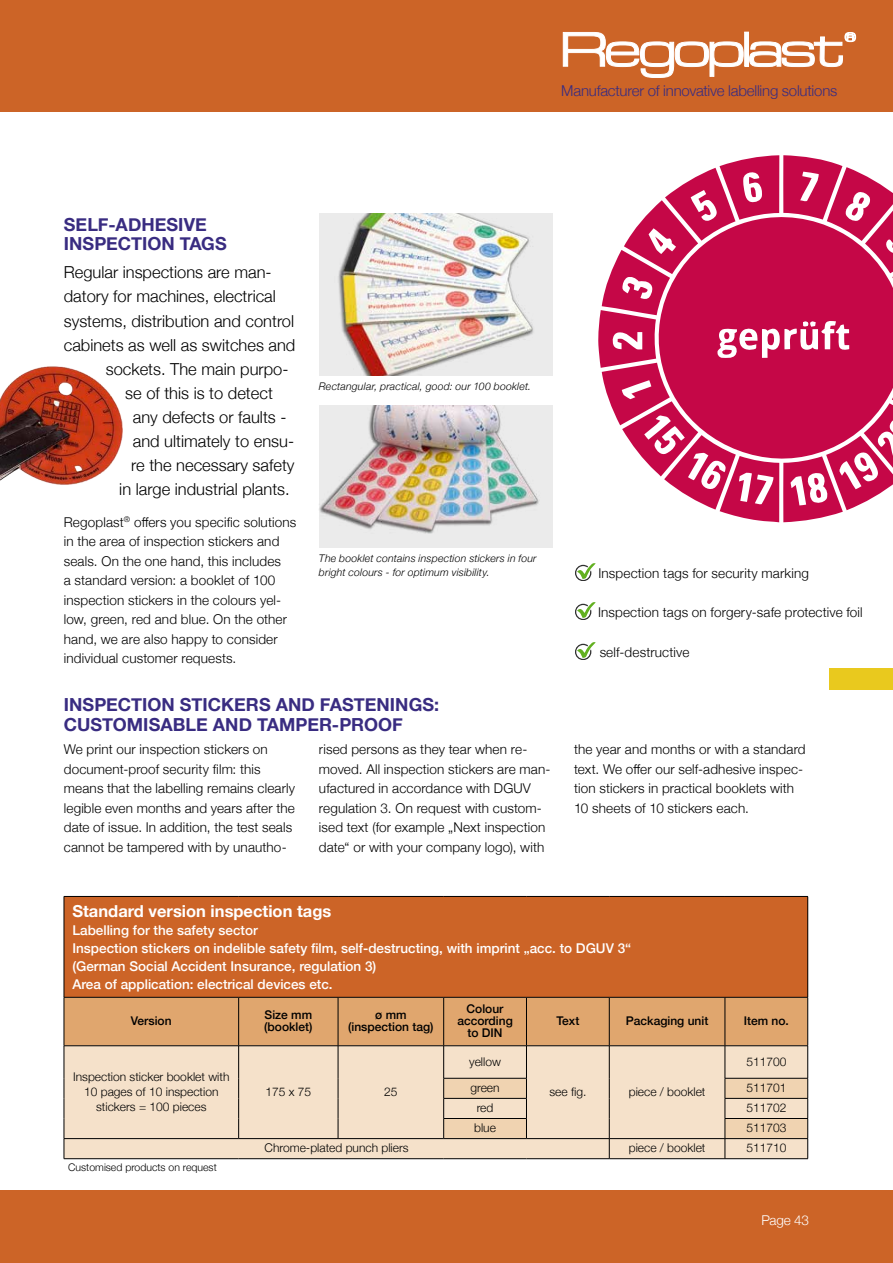
<style>
.page{position:relative;width:893px;height:1263px;background:#fff}
.page>*{position:absolute;margin:0;border:0;box-sizing:border-box;transform-origin:0 0}
.t1{font:50.7px "Eurostile Ext";letter-spacing:-.12em;color:#fff;scale:1.07 1}
.t2{font:700 18px/19.5px "Helvetica Neue";color:#392c81}
.t3{font:300 16.5px "Helvetica Neue";color:#000}
.t4{font:700 16.5px "Helvetica Neue";color:#fff}
.t5{font:300 15px "Helvetica Neue";letter-spacing:-.015em;color:#392c81}
.t6{font:300 13.5px/19.5px "Helvetica Neue";letter-spacing:.01em;color:#000}
.t7{font:500 13.5px/18px "Helvetica Neue";color:#fff}
.t8{font:300 13.5px "Helvetica Neue";letter-spacing:-.01em;color:#fff}
.t9{font:12.6px "Eurostile Ext";color:#fff;scale:1.07 1}
.t10{font:300 12px/15px "Helvetica Neue";color:#000;text-align:center}
.t11{font:500 12px/12px "Helvetica Neue";color:#000;text-align:center}
.t12{font:italic 300 10.5px/13.5px "Helvetica Neue";letter-spacing:.02em;color:#000}
.t13{font:300 10.5px "Helvetica Neue";color:#000}
</style>
<div class="page">
<div style="left:0;top:0;width:893px;height:112px;background:#cc6427"></div>
<div style="left:0;top:1191px;width:893px;height:72px;background:#cc6427"></div>
<svg style="left:563px;top:32px;width:180px;height:46px"></svg>
<svg style="left:749px;top:32px;width:107px;height:35px"></svg>
<img style="left:319px;top:213px;width:234px;height:162px">
<img style="left:319px;top:405px;width:234px;height:143px">
<svg style="left:575px;top:603px;width:20px;height:17px"></svg>
<svg style="left:598px;top:155px;width:295px;height:367px"></svg>
<img style="left:0;top:366px;width:122px;height:119px">
<div style="left:64px;top:896px;width:744px;height:101px;background:#cc6427"></div>
<div style="left:65px;top:998px;width:742px;height:47px;background:#e0a66e"></div>
<div style="left:65px;top:1046px;width:742px;height:112px;background:#f5e1ca"></div>
<hr style="left:64px;top:1138px;width:175px;height:1px;background:#000">
<hr style="left:238px;top:1046px;width:1px;height:32px;background:#000">
<hr style="left:338px;top:1046px;width:1px;height:32px;background:#000">
<hr style="left:443px;top:1046px;width:1px;height:32px;background:#000">
<hr style="left:526px;top:1046px;width:1px;height:32px;background:#000">
<hr style="left:609px;top:1046px;width:1px;height:32px;background:#000">
<hr style="left:725px;top:1046px;width:1px;height:32px;background:#000">
<svg style="left:238px;top:1078px;width:1px;height:60px"></svg>
<svg style="left:338px;top:1078px;width:1px;height:60px"></svg>
<hr style="left:239px;top:1138px;width:99px;height:1px;background:#000">
<hr style="left:338px;top:1138px;width:106px;height:1px;background:#000">
<hr style="left:64px;top:1046px;width:1px;height:32px;background:#000">
<hr style="left:807px;top:1046px;width:1px;height:32px;background:#000">
<svg style="left:64px;top:1078px;width:1px;height:80px"></svg>
<svg style="left:443px;top:1078px;width:365px;height:80px;background:#ead5bc"></svg>
<hr style="left:64px;top:896px;width:175px;height:1px;background:#000">
<hr style="left:64px;top:897px;width:1px;height:100px;background:#000">
<hr style="left:239px;top:896px;width:99px;height:1px;background:#000">
<hr style="left:338px;top:896px;width:106px;height:1px;background:#000">
<hr style="left:444px;top:896px;width:82px;height:1px;background:#000">
<hr style="left:526px;top:896px;width:83px;height:1px;background:#000">
<hr style="left:609px;top:896px;width:116px;height:1px;background:#000">
<hr style="left:725px;top:896px;width:83px;height:1px;background:#000">
<hr style="left:807px;top:897px;width:1px;height:100px;background:#000">
<hr style="left:64px;top:997px;width:175px;height:1px;background:#000">
<hr style="left:64px;top:997px;width:1px;height:48px;background:#000">
<hr style="left:239px;top:997px;width:99px;height:1px;background:#000">
<hr style="left:238px;top:997px;width:1px;height:48px;background:#000">
<hr style="left:338px;top:997px;width:106px;height:1px;background:#000">
<hr style="left:338px;top:997px;width:1px;height:48px;background:#000">
<hr style="left:444px;top:997px;width:82px;height:1px;background:#000">
<hr style="left:443px;top:997px;width:1px;height:48px;background:#000">
<hr style="left:526px;top:997px;width:83px;height:1px;background:#000">
<hr style="left:526px;top:997px;width:1px;height:48px;background:#000">
<hr style="left:609px;top:997px;width:116px;height:1px;background:#000">
<hr style="left:609px;top:997px;width:1px;height:48px;background:#000">
<hr style="left:725px;top:997px;width:83px;height:1px;background:#000">
<hr style="left:725px;top:997px;width:1px;height:48px;background:#000">
<hr style="left:807px;top:997px;width:1px;height:48px;background:#000">
<hr style="left:64px;top:1045px;width:175px;height:1px;background:#000">
<hr style="left:239px;top:1045px;width:99px;height:1px;background:#000">
<hr style="left:338px;top:1045px;width:106px;height:1px;background:#000">
<hr style="left:444px;top:1045px;width:82px;height:1px;background:#000">
<hr style="left:526px;top:1045px;width:83px;height:1px;background:#000">
<hr style="left:609px;top:1045px;width:116px;height:1px;background:#000">
<hr style="left:725px;top:1045px;width:83px;height:1px;background:#000">
<hr style="left:64px;top:1158px;width:175px;height:1px;background:#000">
<hr style="left:239px;top:1158px;width:99px;height:1px;background:#000">
<hr style="left:338px;top:1158px;width:106px;height:1px;background:#000">
<hr style="left:444px;top:1158px;width:82px;height:1px;background:#000">
<hr style="left:526px;top:1158px;width:83px;height:1px;background:#000">
<hr style="left:609px;top:1158px;width:116px;height:1px;background:#000">
<hr style="left:725px;top:1158px;width:83px;height:1px;background:#000">
<svg style="left:575px;top:564px;width:20px;height:17px"></svg>
<svg style="left:575px;top:643px;width:20px;height:17px"></svg>
<div style="left:829px;top:669px;width:64px;height:21px;background:#e9c91e"></div>
<h1 class="t1" style="left:558px;top:14px;width:269px">Regoplast</h1>
<p class="t9" style="left:844px;top:28px;width:13px">®</p>
<p class="t5" style="left:561px;top:79px;width:278px">Manufacturer of innovative labelling solutions</p>
<h2 class="t2" style="left:64px;top:215px;width:164px">SELF-ADHESIVE<br>INSPECTION TAGS</h2>
<p class="t3" style="left:64px;top:259px;width:209px">Regular inspections are man-</p>
<p class="t3" style="left:64px;top:283px;width:214px">datory for machines, electrical</p>
<p class="t3" style="left:64px;top:307px;width:232px">systems, distribution and control</p>
<p class="t3" style="left:64px;top:331px;width:233px">cabinets as well as switches and</p>
<p class="t3" style="left:106px;top:355px;width:184px">sockets. The main purpo-</p>
<p class="t3" style="left:125px;top:379px;width:149px">se of this is to detect</p>
<p class="t3" style="left:133px;top:403px;width:155px">any defects or faults -</p>
<p class="t3" style="left:133px;top:427px;width:163px">and ultimately to ensu-</p>
<p class="t3" style="left:131px;top:451px;width:165px">re the necessary safety</p>
<p class="t3" style="left:119px;top:475px;width:172px">in large industrial plants.</p>
<p class="t6" style="left:64px;top:511px;width:234px">Regoplast<sup>®</sup> offers you specific solutions in the area of inspection stickers and seals. On the one hand, this includes<br>a standard version: a booklet of 100 inspection stickers in the colours yel&shy;low, green, red and blue. On the other hand, we are also happy to consider individual customer requests.</p>
<h2 class="t2" style="left:64px;top:695px;width:377px">INSPECTION STICKERS AND FASTENINGS:<br>CUSTOMISABLE AND TAMPER-PROOF</h2>
<p class="t6" style="left:64px;top:739px;width:233px">We print our inspection stickers on document-proof security film: this means that the labelling remains clearly legible even months and years after the date of issue. In addition, the test seals cannot be tampered with by unautho-</p>
<p class="t6" style="left:319px;top:739px;width:233px">rised persons as they tear when re&shy;moved. All inspection stickers are man&shy;ufactured in accordance with DGUV regulation 3. On request with custom&shy;ised text (for example „Next inspection date“ or with your company logo), with</p>
<p class="t6" style="left:574px;top:739px;width:233px">the year and months or with a standard text. We offer our self-adhesive inspec&shy;tion stickers in practical booklets with 10 sheets of 10 stickers each.</p>
<p class="t12" style="left:319px;top:378px;width:214px">Rectangular, practical, good: our 100 booklet.</p>
<p class="t12" style="left:319px;top:551px;width:219px">The booklet contains inspection stickers in four bright colours - for optimum visibility.</p>
<p class="t6" style="left:598px;top:562px;width:212px">Inspection tags for security marking</p>
<p class="t6" style="left:598px;top:601px;width:266px">Inspection tags on forgery-safe protective foil</p>
<p class="t6" style="left:600px;top:641px;width:91px">self-destructive</p>
<p class="t4" style="left:72px;top:898px;width:260px">Standard version inspection tags</p>
<p class="t7" style="left:72px;top:920px;width:560px">Labelling for the safety sector<br>Inspection stickers on indelible safety film, self-destructing, with imprint „acc. to DGUV 3“ (German Social Accident Insurance, regulation 3)<br>Area of application: electrical devices etc.</p>
<p class="t11" style="left:131px;top:1014px;width:42px">Version</p>
<p class="t11" style="left:264px;top:1008px;width:50px;text-align:left">Size mm (booklet)</p>
<p class="t11" style="left:348px;top:1008px;width:87px">ø mm (inspection tag)</p>
<p class="t11" style="left:457px;top:1002px;width:57px">Colour according to DIN</p>
<p class="t11" style="left:556px;top:1014px;width:24px">Text</p>
<p class="t11" style="left:626px;top:1014px;width:84px">Packaging unit</p>
<p class="t11" style="left:744px;top:1014px;width:47px">Item no.</p>
<p class="t10" style="left:73px;top:1068px;width:158px">Inspection sticker booklet with<br>10 pages of 10 inspection stickers = 100 pieces</p>
<p class="t13" style="left:68px;top:1159px;width:150px">Customised products on request</p>
<p class="t10" style="left:265px;top:1083px;width:47px">175 x 75</p>
<p class="t10" style="left:384px;top:1083px;width:15px">25</p>
<p class="t10" style="left:469px;top:1053px;width:33px">yellow</p>
<p class="t10" style="left:746px;top:1053px;width:42px">511700</p>
<p class="t10" style="left:470px;top:1079px;width:31px">green</p>
<p class="t10" style="left:746px;top:1079px;width:42px">511701</p>
<p class="t10" style="left:477px;top:1099px;width:18px">red</p>
<p class="t10" style="left:746px;top:1099px;width:42px">511702</p>
<p class="t10" style="left:474px;top:1119px;width:23px">blue</p>
<p class="t10" style="left:746px;top:1119px;width:42px">511703</p>
<p class="t10" style="left:549px;top:1083px;width:38px">see fig.</p>
<p class="t10" style="left:629px;top:1083px;width:78px">piece / booklet</p>
<p class="t10" style="left:265px;top:1140px;width:146px">Chrome-plated punch pliers</p>
<p class="t10" style="left:629px;top:1140px;width:78px">piece / booklet</p>
<p class="t10" style="left:746px;top:1140px;width:42px">511710</p>
<p class="t8" style="left:761px;top:1209px;width:49px">Page 43</p>
</div>
